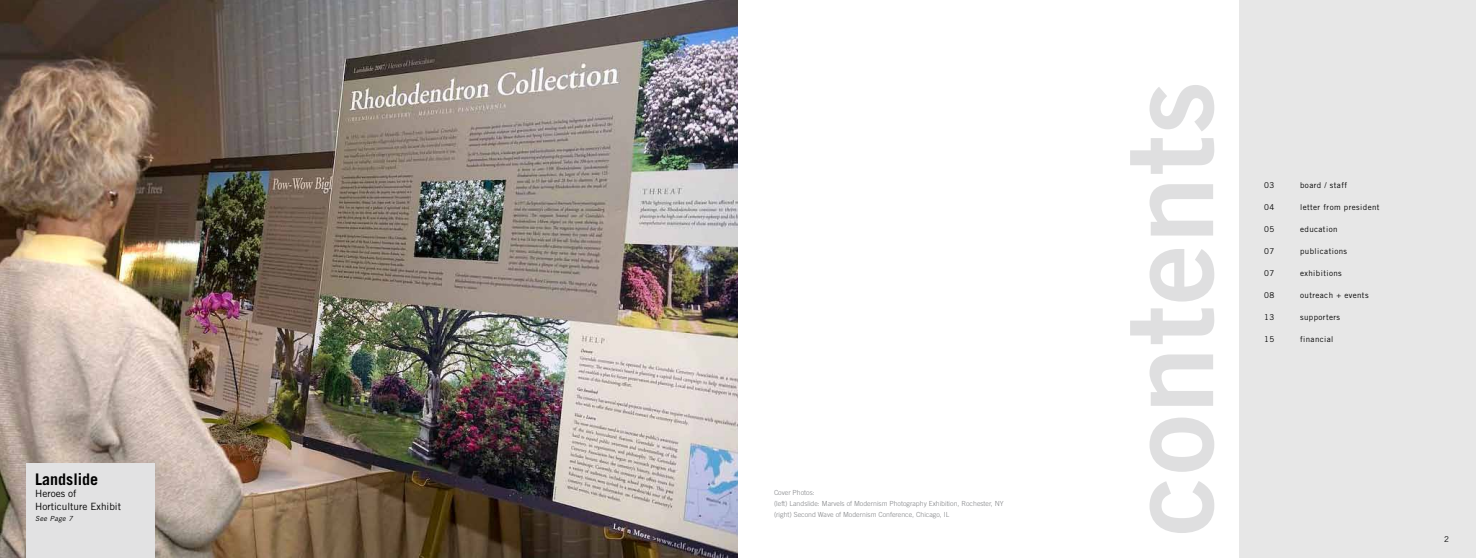
<style>
.page{position:relative;width:1476px;height:558px;background:#fff}
.page>*{position:absolute;margin:0;border:0;box-sizing:border-box;transform-origin:0 0}
.t1{font:120px "Trade Gothic LT Std Bd 2";letter-spacing:.01em;color:#dfdfe0}
.t2{font:700 16px "Trade Gothic";color:#000}
.t3{font:10px/13.2px "Trade Gothic";color:#000}
.t4{font:8px "Trade Gothic";letter-spacing:.05em;color:#000}
.t5{font:8px "Trade Gothic LT Std";color:#000}
.t6{font:300 7px/11px "Trade Gothic";color:#808285}
.t7{font:italic 7px "Trade Gothic";letter-spacing:.05em;color:#000}
</style>
<div class="page">
<div style="left:1240px;top:0;width:236px;height:558px;background:#e7e7e7"></div>
<img style="left:0;top:0;width:738px;height:558px">
<div style="left:26px;top:464px;width:129px;height:94px;background:#e2e2e3"></div>
<h2 class="t2" style="left:35px;top:470px;width:65px">Landslide</h2>
<h3 class="t3" style="left:35px;top:487px;width:87px">Heroes of<br>Horticulture Exhibit</h3>
<p class="t7" style="left:35px;top:515px;width:39px">See Page 7</p>
<p class="t6" style="left:774px;top:487px;width:231px">Cover Photos:<br>(left) Landslide: Marvels of Modernism Photography Exhibition, Rochester, NY (right) Second Wave of Modernism Conference, Chicago, IL</p>
<h1 class="t1" style="left:1096px;top:536px;width:457px;rotate:-90deg">contents</h1>
<p class="t4" style="left:1264px;top:181px;width:12px">03</p>
<p class="t4" style="left:1300px;top:181px;width:49px">board / staff</p>
<p class="t4" style="left:1264px;top:203px;width:12px">04</p>
<p class="t4" style="left:1300px;top:203px;width:81px">letter from president</p>
<p class="t4" style="left:1264px;top:225px;width:12px">05</p>
<p class="t4" style="left:1300px;top:225px;width:39px">education</p>
<p class="t4" style="left:1264px;top:247px;width:12px">07</p>
<p class="t4" style="left:1300px;top:247px;width:49px">publications</p>
<p class="t4" style="left:1264px;top:269px;width:12px">07</p>
<p class="t4" style="left:1300px;top:269px;width:43px">exhibitions</p>
<p class="t4" style="left:1264px;top:291px;width:12px">08</p>
<p class="t4" style="left:1300px;top:291px;width:70px">outreach + events</p>
<p class="t4" style="left:1264px;top:313px;width:12px">13</p>
<p class="t4" style="left:1300px;top:313px;width:42px">supporters</p>
<p class="t4" style="left:1264px;top:335px;width:12px">15</p>
<p class="t4" style="left:1300px;top:335px;width:35px">financial</p>
<p class="t5" style="left:1444px;top:534px;width:6px">2</p>
</div>
